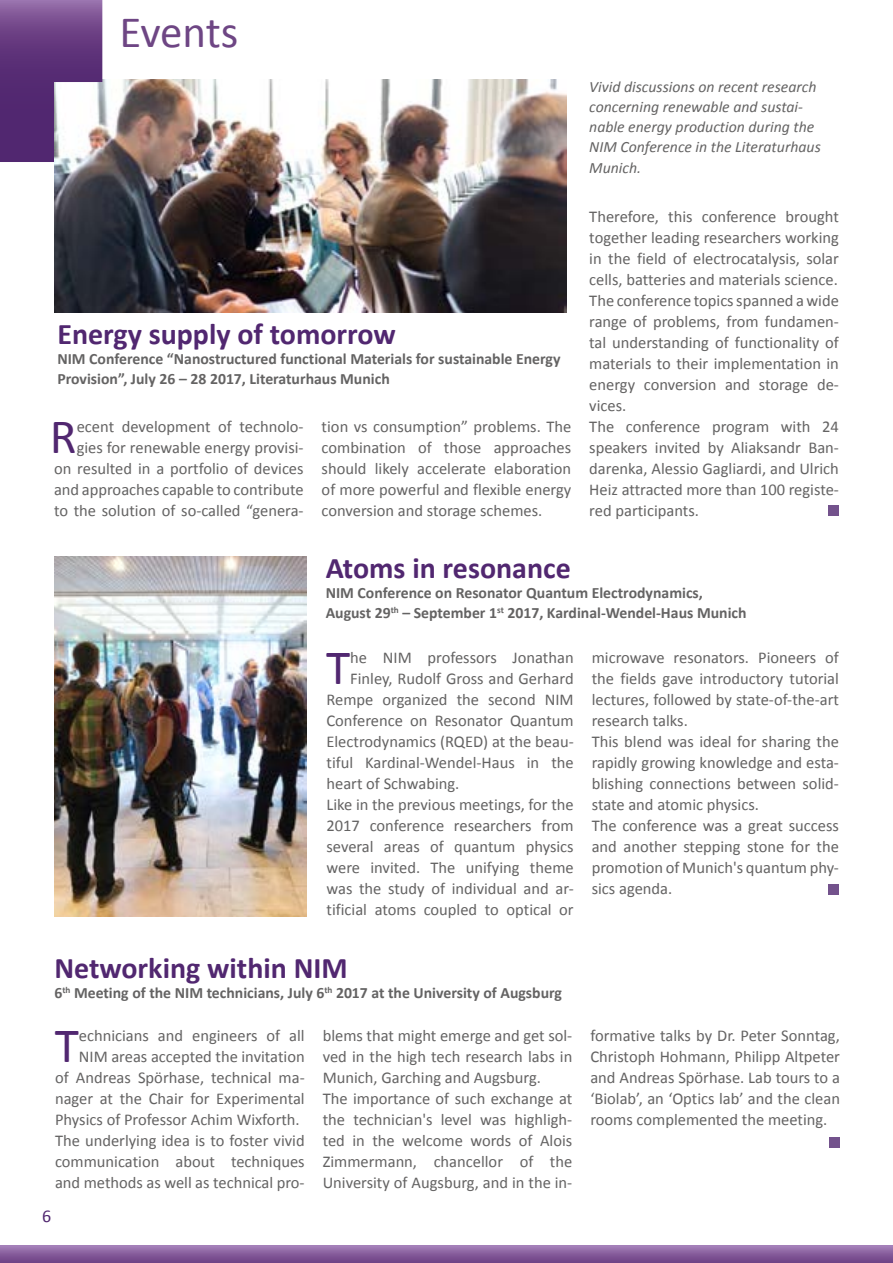
<style>
.page{position:relative;width:893px;height:1263px;background:#fff}
.page>*{position:absolute;margin:0;border:0;box-sizing:border-box;transform-origin:0 0}
.t1{font:49.65px "Calibri";color:#512770}
.t2{font:45px "Calibri";letter-spacing:-.01em;color:#6e4684}
.t3{font:700 30px "Calibri";color:#512770}
.t4{font:18px "Calibri";color:#512770}
.t5{font:16.5px/21px "Calibri";color:#646363}
.t6{font:700 15.75px/20.2px "Calibri";color:#646363}
.t7{font:italic 15.75px/20.2px "Calibri";color:#646363}
</style>
<div class="page">
<div style="left:828px;top:884px;width:11px;height:10px;background:#73528c"></div>
<div style="left:828px;top:506px;width:11px;height:10px;background:#73528c"></div>
<div style="left:829px;top:1137px;width:11px;height:10px;background:#73528c"></div>
<img style="left:54px;top:80px;width:513px;height:233px">
<img style="left:54px;top:556px;width:252px;height:360px">
<svg style="left:0;top:0;width:102px;height:162px"></svg>
<svg style="left:0;top:1246px;width:893px;height:17px;background:#865d9c"></svg>
<h2 class="t2" style="left:119px;top:3px;width:121px">Events</h2>
<h3 class="t3" style="left:57px;top:314px;width:340px">Energy supply of tomorrow</h3>
<p class="t6" style="left:57px;top:348px;width:505px">NIM Conference “Nanostructured functional Materials for sustainable Energy<br>Provision”, July 26 – 28 2017, Literaturhaus Munich</p>
<p class="t5" style="left:54px;top:416px;width:251px;text-align:right">ecent development of technolo&shy;gies for renewable energy provisi-<br>on resulted in a portfolio of devices and approaches capable to contribute to the solution of so-called “genera-</p>
<p class="t5" style="left:322px;top:416px;width:251px;text-align:justify">tion vs consumption” problems. The combination of those approaches should likely accelerate elaboration of more powerful and flexible energy conversion and storage schemes.</p>
<h1 class="t1" style="left:50px;top:405px;width:28px">R</h1>
<p class="t7" style="left:589px;top:76px;width:233px">Vivid discussions on recent research concerning renewable and sustai&shy;nable energy production during the<br>NIM Conference in the Literaturhaus<br>Munich.</p>
<p class="t5" style="left:589px;top:206px;width:251px">Therefore, this conference brought together leading researchers working in the field of electrocatalysis, solar cells, batteries and materials science.<br>The conference topics spanned a wide range of problems, from fundamen&shy;tal understanding of functionality of materials to their implementation in energy conversion and storage de&shy;vices.<br>The conference program with 24 speakers invited by Aliaksandr Ban&shy;darenka, Alessio Gagliardi, and Ulrich Heiz attracted more than 100 registe&shy;red participants.</p>
<h3 class="t3" style="left:326px;top:549px;width:247px">Atoms in resonance</h3>
<p class="t6" style="left:326px;top:583px;width:422px">NIM Conference on Resonator Quantum Electrodynamics,<br>August 29<sup>th</sup> – September 1<sup>st</sup> 2017, Kardinal-Wendel-Haus Munich</p>
<h1 class="t1" style="left:326px;top:636px;width:26px">T</h1>
<p class="t5" style="left:350px;top:647px;width:225px">he NIM professors Jonathan</p>
<p class="t5" style="left:592px;top:647px;width:249px">microwave resonators. Pioneers of the fields gave introductory tutorial lectures, followed by state-of-the-art research talks.<br>This blend was ideal for sharing the rapidly growing knowledge and esta&shy;blishing connections between solid&shy;state and atomic physics.<br>The conference was a great success and another stepping stone for the promotion of Munich's quantum phy&shy;sics agenda.</p>
<p class="t5" style="left:350px;top:668px;width:225px">Finley, Rudolf Gross and Gerhard</p>
<p class="t5" style="left:326px;top:689px;width:249px">Rempe organized the second NIM</p>
<p class="t5" style="left:326px;top:710px;width:249px">Conference on Resonator Quantum</p>
<p class="t5" style="left:326px;top:731px;width:249px">Electrodynamics (RQED) at the beau-</p>
<p class="t5" style="left:326px;top:752px;width:249px">tiful Kardinal-Wendel-Haus in the</p>
<p class="t5" style="left:326px;top:773px;width:134px">heart of Schwabing.</p>
<p class="t5" style="left:326px;top:794px;width:249px">Like in the previous meetings, for the</p>
<p class="t5" style="left:326px;top:815px;width:249px">2017 conference researchers from</p>
<p class="t5" style="left:326px;top:836px;width:249px">several areas of quantum physics</p>
<p class="t5" style="left:326px;top:857px;width:249px">were invited. The unifying theme</p>
<p class="t5" style="left:326px;top:878px;width:249px">was the study of individual and ar-</p>
<p class="t5" style="left:326px;top:899px;width:249px">tificial atoms coupled to optical or</p>
<h3 class="t3" style="left:54px;top:948px;width:295px">Networking within NIM</h3>
<p class="t6" style="left:54px;top:982px;width:509px">6<sup>th</sup> Meeting of the NIM technicians, July 6<sup>th</sup> 2017 at the University of Augsburg</p>
<p class="t5" style="left:55px;top:1025px;width:251px;text-align:right">echnicians and engineers of all NIM areas accepted the invitation<br>of Andreas Spörhase, technical ma&shy;nager at the Chair for Experimental Physics of Professor Achim Wixforth.<br>The underlying idea is to foster vivid communication about techniques and methods as well as technical pro-</p>
<p class="t5" style="left:323px;top:1025px;width:251px">blems that might emerge and get sol&shy;ved in the high tech research labs in Munich, Garching and Augsburg.<br>The importance of such exchange at the technician's level was highligh&shy;ted in the welcome words of Alois Zimmermann, chancellor of the University of Augsburg, and in the in-</p>
<p class="t5" style="left:590px;top:1025px;width:251px;text-align:justify">formative talks by Dr. Peter Sonntag, Christoph Hohmann, Philipp Altpeter and Andreas Spörhase. Lab tours to a ‘Biolab’, an ‘Optics lab’ and the clean rooms complemented the meeting.</p>
<h1 class="t1" style="left:55px;top:1014px;width:26px">T</h1>
<p class="t4" style="left:42px;top:1205px;width:11px">6</p>
</div>
